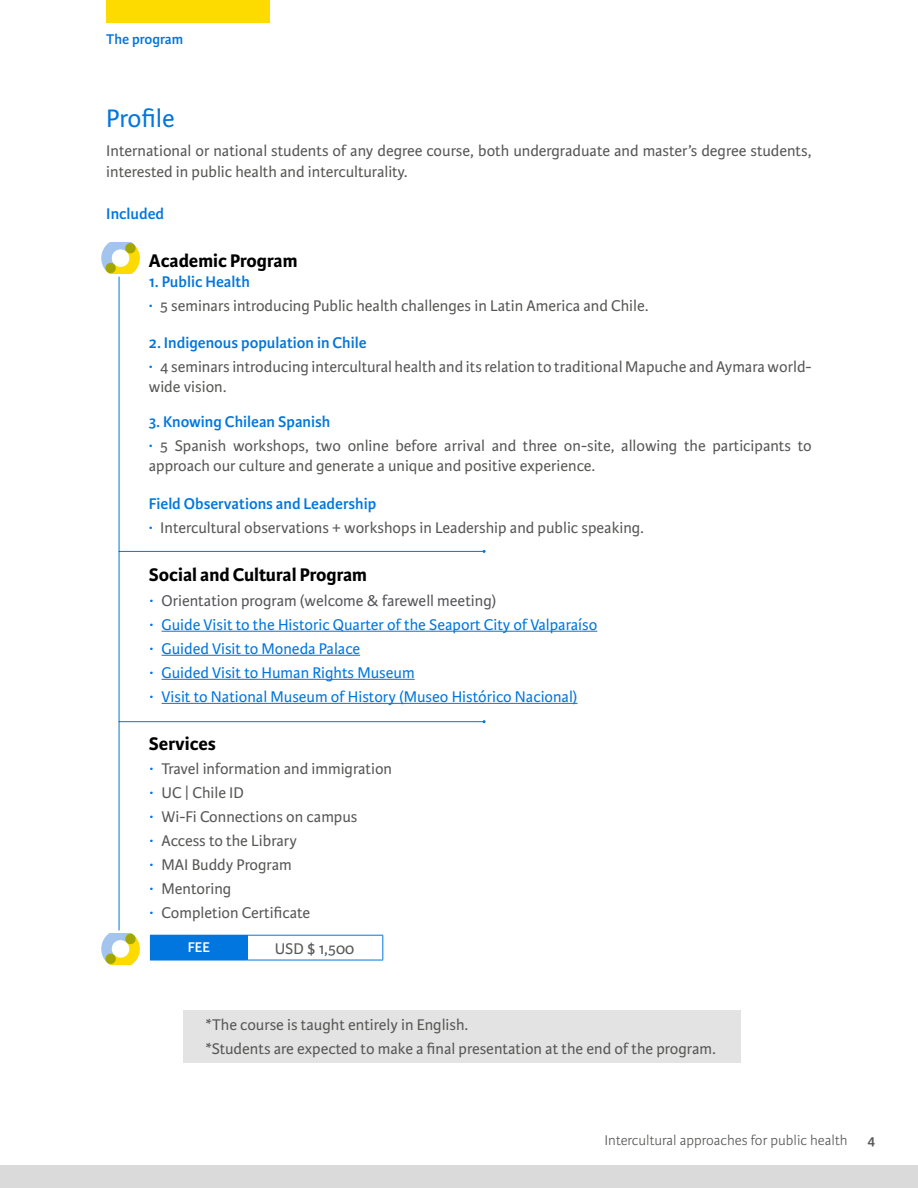
<style>
.page{position:relative;width:918px;height:1188px;background:#fff}
.page>*{position:absolute;margin:0;border:0;box-sizing:border-box;transform-origin:0 0}
.t1{font:27px "Karmina Sans";letter-spacing:-.005em;color:#0176de}
.t2{font:700 19.5px "Karmina Sans";color:#000}
.t3{font:16.5px/24px "Karmina Sans";color:#575756}
.t4{font:16.5px/24px "Karmina Sans";color:#0176de}
.t5{font:600 16.5px "Karmina Sans";color:#0176de}
.t6{font:300 15px "Karmina Sans";color:#575756}
.t7{font:600 15px "Karmina Sans";color:#0176de}
.t8{font:600 15px "Karmina Sans";color:#fff}
.t9{font:600 15px "Karmina Sans";color:#575756}
.s1{font-weight:600;color:#0176de}
.s2{font-weight:600}
.s3{color:#56555a}
</style>
<div class="page">
<div style="left:184px;top:1010px;width:557px;height:53px;background:#e3e3e3"></div>
<hr style="left:162px;top:631px;width:435px;height:1px;background:#0176de">
<hr style="left:162px;top:655px;width:198px;height:1px;background:#0176de">
<hr style="left:162px;top:679px;width:253px;height:1px;background:#0176de">
<hr style="left:162px;top:703px;width:416px;height:1px;background:#0176de">
<div style="left:0;top:1166px;width:918px;height:22px;background:#dadada"></div>
<div style="left:107px;top:0;width:163px;height:22px;background:#fdda00"></div>
<div style="left:150px;top:935px;width:98px;height:25px;background:#0176de"></div>
<hr style="left:248px;top:935px;width:135px;height:1px;background:#0176de">
<svg style="left:382px;top:936px;width:1px;height:24px"></svg>
<hr style="left:150px;top:960px;width:97px;height:1px;background:#0176de">
<hr style="left:248px;top:960px;width:135px;height:1px;background:#0176de">
<hr style="left:119px;top:260px;width:1px;height:689px;background:#0076de">
<hr style="left:119px;top:551px;width:365px;height:1px;background:#0076de">
<hr style="left:119px;top:721px;width:365px;height:1px;background:#0076de">
<svg style="left:101px;top:242px;width:39px;height:41px"></svg>
<svg style="left:101px;top:924px;width:50px;height:41px"></svg>
<p class="t7" style="left:106px;top:31px;width:78px">The program</p>
<h1 class="t1" style="left:106px;top:103px;width:70px">Profile</h1>
<p class="t3" style="left:106px;top:141px;width:707px;line-height:21px">International or national students of any degree course, both undergraduate and master’s degree students, interested in public health and interculturality.</p>
<p class="t5" style="left:106px;top:205px;width:59px">Included</p>
<p class="t2" style="left:149px;top:250px;width:150px">Academic Program</p>
<p class="t3" style="left:149px;top:270px;width:501px"><span class="s1">1. Public Health<br>∙</span> 5 seminars introducing Public health challenges in Latin America and Chile.</p>
<p class="t3" style="left:149px;top:331px;width:664px"><span class="s1">2. Indigenous population in Chile<br>∙</span> 4 seminars introducing intercultural health and its relation to traditional Mapuche and Aymara world-</p>
<p class="t3" style="left:149px;top:375px;width:79px">wide vision.</p>
<p class="t3" style="left:149px;top:410px;width:664px"><span class="s1">3. Knowing Chilean Spanish<br>∙</span> 5 Spanish workshops, two online before arrival and three on-site, allowing the participants to</p>
<p class="t3" style="left:149px;top:454px;width:448px">approach our culture and generate a unique and positive experience.</p>
<p class="t3" style="left:149px;top:492px;width:497px"><span class="s1">Field Observations and Leadership<br>∙</span> Intercultural observations + workshops in Leadership and public speaking.</p>
<p class="t2" style="left:149px;top:564px;width:220px">Social and Cultural Program</p>
<p class="t4" style="left:150px;top:588px;width:449px"><span class="s2">∙</span> <span class="s3">Orientation program (welcome &amp; farewell meeting)<br></span><span class="s2">∙</span> Guide Visit to the Historic Quarter of the Seaport City of Valparaíso <span class="s2">∙</span> Guided Visit to Moneda Palace<br><span class="s2">∙</span> Guided Visit to Human Rights Museum<br><span class="s2">∙</span> Visit to National Museum of History (Museo Histórico Nacional)</p>
<p class="t2" style="left:149px;top:732px;width:69px">Services</p>
<p class="t3" style="left:150px;top:757px;width:244px"><span class="s1">∙</span> Travel information and immigration <span class="s1">∙</span> UC | Chile ID<br><span class="s1">∙</span> Wi-Fi Connections on campus<br><span class="s1">∙</span> Access to the Library<br><span class="s1">∙</span> MAI Buddy Program<br><span class="s1">∙</span> Mentoring<br><span class="s1">∙</span> Completion Certificate</p>
<p class="t8" style="left:188px;top:939px;width:23px">FEE</p>
<p class="t3" style="left:275px;top:937px;width:81px">USD $ 1,500</p>
<p class="t3" style="left:205px;top:1013px;width:512px">*The course is taught entirely in English.<br>*Students are expected to make a final presentation at the end of the program.</p>
<p class="t6" style="left:605px;top:1132px;width:245px">Intercultural approaches for public health</p>
<p class="t9" style="left:868px;top:1132px;width:9px">4</p>
</div>
